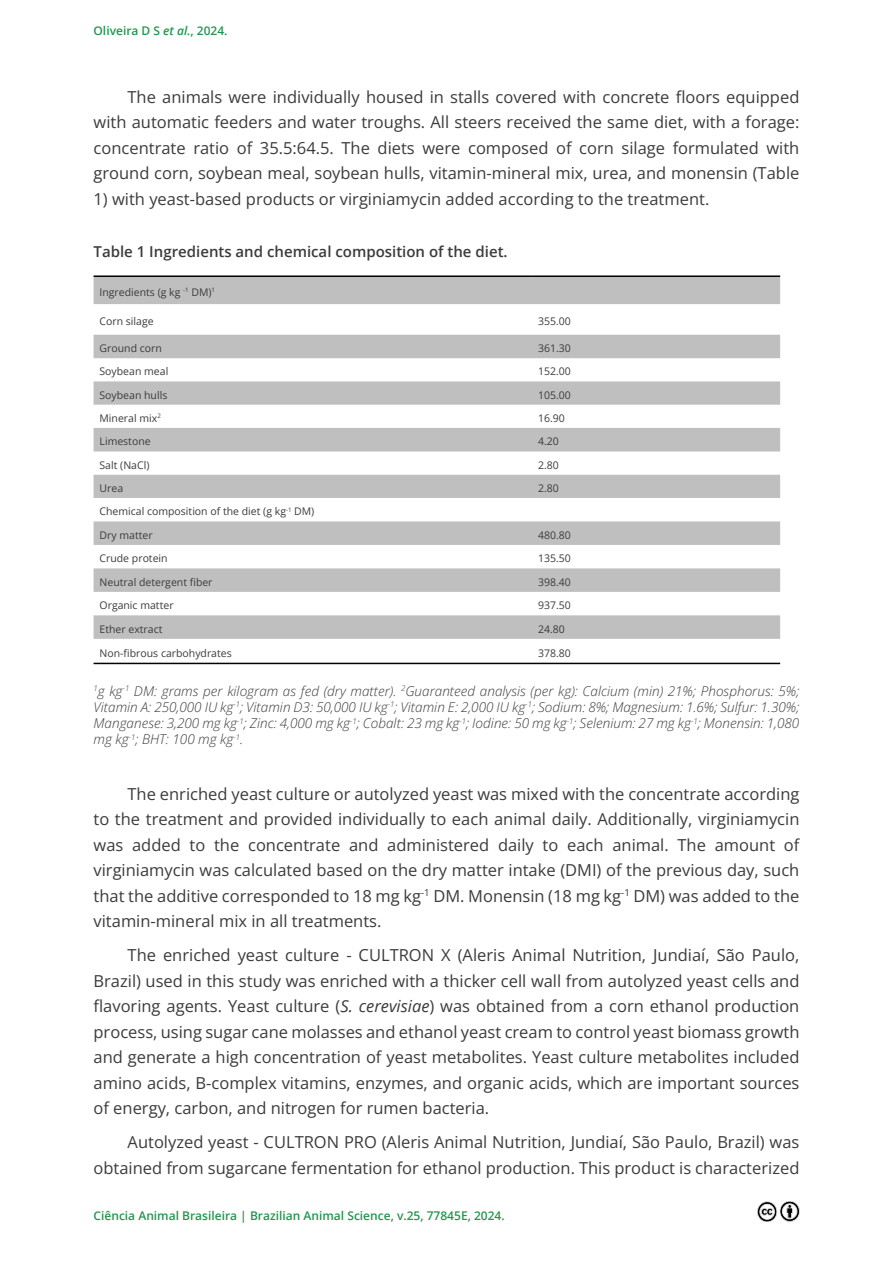
<style>
.page{position:relative;width:893px;height:1263px;background:#fff}
.page>*{position:absolute;margin:0;border:0;box-sizing:border-box;transform-origin:0 0}
.t1{font:16.5px/25.5px "Open Sans";color:#3c3b3b;text-align:justify}
.t2{font:600 15px "Open Sans";color:#3c3b3b}
.t3{font:italic 300 13.5px/16.2px "Open Sans";color:#3c3b3b;text-align:justify}
.t4{font:600 12px "Open Sans";color:#22964d}
.t5{font:10.5px "Open Sans";color:#3c3b3b}
.s1{font-style:italic}
</style>
<div class="page">
<img style="left:757px;top:1201px;width:43px;height:20px">
<svg style="left:94px;top:277px;width:686px;height:362px;fill:#bfbfbf"></svg>
<hr style="left:94px;top:275px;width:438px;height:2px;background:#000">
<hr style="left:532px;top:275px;width:248px;height:2px;background:#000">
<hr style="left:94px;top:663px;width:438px;height:1px;background:#000">
<hr style="left:532px;top:663px;width:248px;height:1px;background:#000">
<p class="t4" style="left:94px;top:22px;width:136px">Oliveira D S <span class="s1">et al.</span>, 2024.</p>
<p class="t1" style="left:94px;top:84px;width:707px;text-indent:34px">The animals were individually housed in stalls covered with concrete floors equipped with automatic feeders and water troughs. All steers received the same diet, with a forage: concentrate ratio of 35.5:64.5. The diets were composed of corn silage formulated with ground corn, soybean meal, soybean hulls, vitamin-mineral mix, urea, and monensin (Table</p>
<p class="t1" style="left:94px;top:185px;width:617px">1) with yeast-based products or virginiamycin added according to the treatment.</p>
<p class="t2" style="left:94px;top:241px;width:416px">Table 1 Ingredients and chemical composition of the diet.</p>
<p class="t5" style="left:100px;top:285px;width:117px">Ingredients (g kg <sup>-1</sup> DM)<sup>1</sup></p>
<p class="t5" style="left:100px;top:314px;width:56px">Corn silage</p>
<p class="t5" style="left:538px;top:314px;width:34px">355.00</p>
<p class="t5" style="left:100px;top:341px;width:64px">Ground corn</p>
<p class="t5" style="left:538px;top:341px;width:34px">361.30</p>
<p class="t5" style="left:100px;top:364px;width:70px">Soybean meal</p>
<p class="t5" style="left:538px;top:364px;width:34px">152.00</p>
<p class="t5" style="left:100px;top:388px;width:69px">Soybean hulls</p>
<p class="t5" style="left:538px;top:388px;width:34px">105.00</p>
<p class="t5" style="left:100px;top:411px;width:63px">Mineral mix<sup>2</sup></p>
<p class="t5" style="left:538px;top:411px;width:28px">16.90</p>
<p class="t5" style="left:100px;top:434px;width:53px">Limestone</p>
<p class="t5" style="left:538px;top:434px;width:22px">4.20</p>
<p class="t5" style="left:100px;top:458px;width:51px">Salt (NaCl)</p>
<p class="t5" style="left:538px;top:458px;width:22px">2.80</p>
<p class="t5" style="left:100px;top:481px;width:25px">Urea</p>
<p class="t5" style="left:538px;top:481px;width:22px">2.80</p>
<p class="t5" style="left:100px;top:504px;width:216px">Chemical composition of the diet (g kg<sup>-1</sup> DM)</p>
<p class="t5" style="left:100px;top:528px;width:55px">Dry matter</p>
<p class="t5" style="left:538px;top:528px;width:34px">480.80</p>
<p class="t5" style="left:100px;top:551px;width:70px">Crude protein</p>
<p class="t5" style="left:538px;top:551px;width:34px">135.50</p>
<p class="t5" style="left:100px;top:575px;width:115px">Neutral detergent fiber</p>
<p class="t5" style="left:538px;top:575px;width:34px">398.40</p>
<p class="t5" style="left:100px;top:598px;width:76px">Organic matter</p>
<p class="t5" style="left:538px;top:598px;width:34px">937.50</p>
<p class="t5" style="left:100px;top:622px;width:64px">Ether extract</p>
<p class="t5" style="left:538px;top:622px;width:28px">24.80</p>
<p class="t5" style="left:100px;top:646px;width:134px">Non-fibrous carbohydrates</p>
<p class="t5" style="left:538px;top:646px;width:34px">378.80</p>
<p class="t3" style="left:94px;top:682px;width:707px"><sup>1</sup>g kg<sup>-1</sup> DM: grams per kilogram as fed (dry matter). <sup>2</sup>Guaranteed analysis (per kg): Calcium (min) 21%; Phosphorus: 5%; Vitamin A: 250,000 IU kg<sup>-1</sup>; Vitamin D3: 50,000 IU kg<sup>-1</sup>; Vitamin E: 2,000 IU kg<sup>-1</sup>; Sodium: 8%; Magnesium: 1.6%; Sulfur: 1.30%; Manganese: 3,200 mg kg<sup>-1</sup>; Zinc: 4,000 mg kg<sup>-1</sup>; Cobalt: 23 mg kg<sup>-1</sup>; Iodine: 50 mg kg<sup>-1</sup>; Selenium: 27 mg kg<sup>-1</sup>; Monensin: 1,080 mg kg<sup>-1</sup>; BHT: 100 mg kg<sup>-1</sup>.</p>
<p class="t1" style="left:94px;top:780px;width:707px;text-indent:34px">The enriched yeast culture or autolyzed yeast was mixed with the concentrate according to the treatment and provided individually to each animal daily. Additionally, virginiamycin was added to the concentrate and administered daily to each animal. The amount of virginiamycin was calculated based on the dry matter intake (DMI) of the previous day, such that the additive corresponded to 18 mg kg<sup>-1</sup> DM. Monensin (18 mg kg<sup>-1</sup> DM) was added to the vitamin-mineral mix in all treatments.</p>
<p class="t1" style="left:94px;top:942px;width:707px;text-indent:34px">The enriched yeast culture - CULTRON X (Aleris Animal Nutrition, Jundiaí, São Paulo, Brazil) used in this study was enriched with a thicker cell wall from autolyzed yeast cells and flavoring agents. Yeast culture (<span class="s1">S. cerevisiae</span>) was obtained from a corn ethanol production process, using sugar cane molasses and ethanol yeast cream to control yeast biomass growth and generate a high concentration of yeast metabolites. Yeast culture metabolites included amino acids, B-complex vitamins, enzymes, and organic acids, which are important sources of energy, carbon, and nitrogen for rumen bacteria.</p>
<p class="t1" style="left:94px;top:1129px;width:707px;text-align:right">Autolyzed yeast - CULTRON PRO (Aleris Animal Nutrition, Jundiaí, São Paulo, Brazil) was obtained from sugarcane fermentation for ethanol production. This product is characterized</p>
<p class="t4" style="left:94px;top:1208px;width:413px">Ciência Animal Brasileira | Brazilian Animal Science, v.25, 77845E, 2024.</p>
</div>
